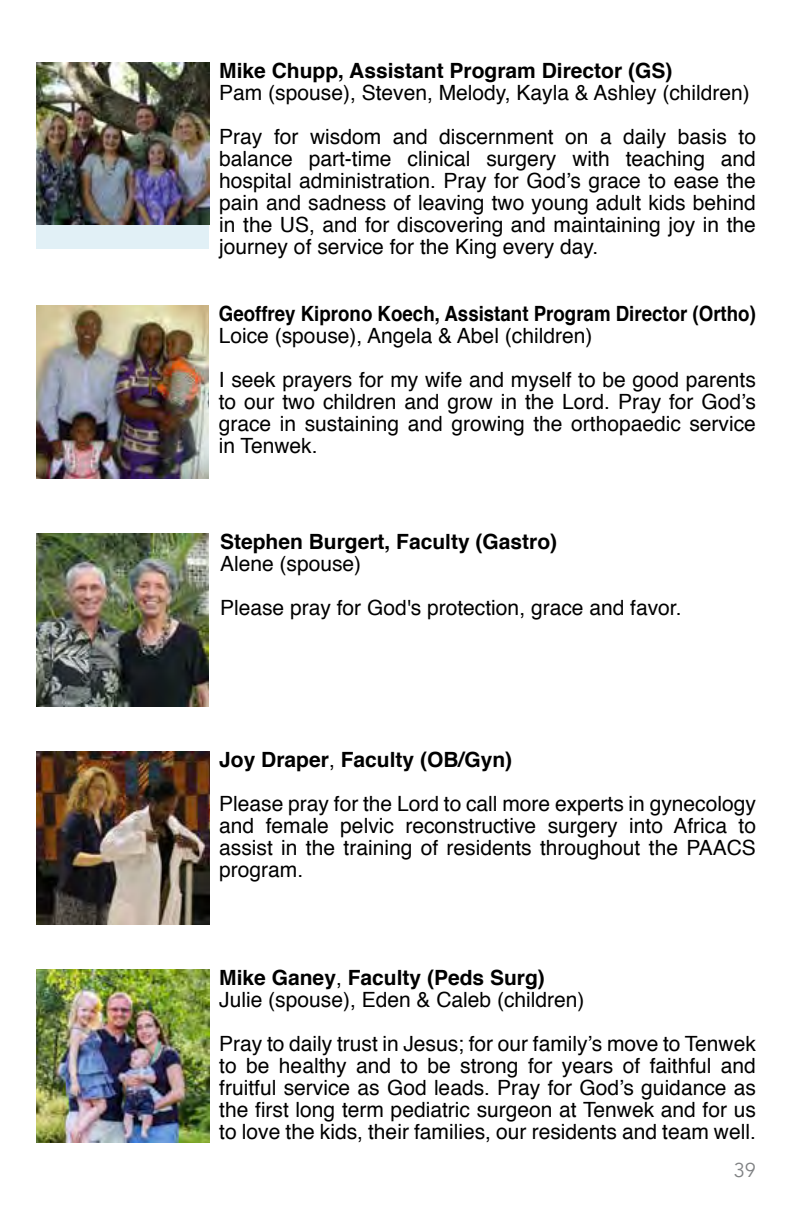
<style>
.page{position:relative;width:792px;height:1224px;background:#fff}
.page>*{position:absolute;margin:0;border:0;box-sizing:border-box;transform-origin:0 0}
.t1{font:21px/22px "Helvetica";color:#000}
.t2{font:700 21px "Helvetica";color:#000}
.t3{font:700 21px "Helvetica";color:#000;scale:.89 1}
.t4{font:20px "Avenir";color:#808284}
.s1{font-weight:700}
</style>
<div class="page">
<div style="left:36px;top:62px;width:173px;height:187px;background:#e1f0f6"></div>
<img style="left:36px;top:63px;width:173px;height:161px">
<img style="left:36px;top:305px;width:173px;height:173px">
<img style="left:36px;top:970px;width:173px;height:172px">
<img style="left:36px;top:752px;width:173px;height:172px">
<img style="left:36px;top:533px;width:173px;height:173px">
<p class="t2" style="left:219px;top:54px;width:455px">Mike Chupp, Assistant Program Director (GS)</p>
<p class="t1" style="left:219px;top:71px;width:538px;line-height:44px">Pam (spouse), Steven, Melody, Kayla &amp; Ashley (children)<br>Pray for wisdom and discernment on a daily basis to</p>
<p class="t1" style="left:219px;top:148px;width:538px;text-align:justify">balance part-time clinical surgery with teaching and hospital administration. Pray for God’s grace to ease the pain and sadness of leaving two young adult kids behind in the US, and for discovering and maintaining joy in the journey of service for the King every day.</p>
<p class="t3" style="left:219px;top:297px;width:605px">Geoffrey Kiprono Koech, Assistant Program Director (Ortho)</p>
<p class="t1" style="left:219px;top:314px;width:539px;line-height:44px">Loice (spouse), Angela &amp; Abel (children)<br>I seek prayers for my wife and myself to be good parents</p>
<p class="t1" style="left:219px;top:391px;width:539px;text-align:justify">to our two children and grow in the Lord. Pray for God’s grace in sustaining and growing the orthopaedic service in Tenwek.</p>
<p class="t2" style="left:220px;top:525px;width:339px">Stephen Burgert, Faculty (Gastro)</p>
<p class="t1" style="left:220px;top:542px;width:463px;line-height:44px">Alene (spouse)<br>Please pray for God's protection, grace and favor.</p>
<p class="t1" style="left:219px;top:739px;width:538px;line-height:44px"><span class="s1">Joy Draper</span>, <span class="s1">Faculty (OB/Gyn)<br></span>Please pray for the Lord to call more experts in gynecology</p>
<p class="t1" style="left:219px;top:816px;width:538px;text-align:justify">and female pelvic reconstructive surgery into Africa to assist in the training of residents throughout the PAACS program.</p>
<p class="t1" style="left:219px;top:968px;width:367px"><span class="s1">Mike Ganey</span>, <span class="s1">Faculty (Peds Surg)<br></span>Julie (spouse), Eden &amp; Caleb (children)</p>
<p class="t1" style="left:219px;top:1034px;width:538px;text-align:justify">Pray to daily trust in Jesus; for our family’s move to Tenwek to be healthy and to be strong for years of faithful and fruitful service as God leads. Pray for God’s guidance as the first long term pediatric surgeon at Tenwek and for us to love the kids, their families, our residents and team well.</p>
<p class="t4" style="left:734px;top:1158px;width:24px">39</p>
</div>
